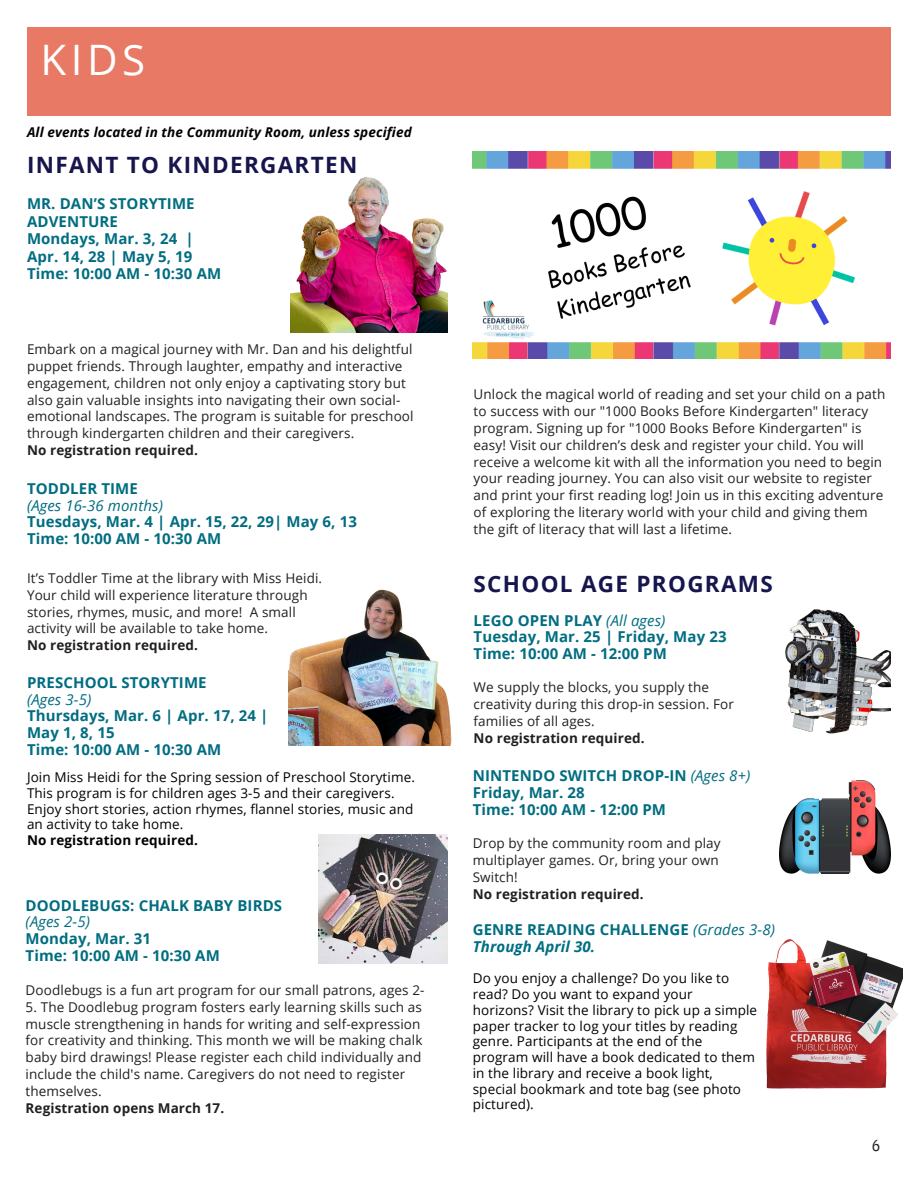
<style>
.page{position:relative;width:918px;height:1188px;background:#fff}
.page>*{position:absolute;margin:0;border:0;box-sizing:border-box;transform-origin:0 0}
.t1{font:42px "Open Sans";color:#fff}
.t2{font:700 22.5px "Open Sans";letter-spacing:.06em;color:#16154d}
.t3{font:15.75px "IBM Plex Sans Cond";color:#231f20}
.t4{font:700 15px/17.7px "Open Sans";letter-spacing:.01em;color:#006d81}
.t5{font:italic 15px "Open Sans";letter-spacing:.01em;color:#006d81}
.t6{font:italic 700 15px "Open Sans";letter-spacing:.01em;color:#006d81}
.t7{font:13.5px/16.8px "Open Sans";letter-spacing:.01em;color:#231f20}
.t8{font:13.5px/15.8px "Open Sans";letter-spacing:.01em;color:#000}
.t9{font:700 13.5px "Open Sans";letter-spacing:.01em;color:#231f20}
.t10{font:italic 700 13.5px "Open Sans";letter-spacing:.01em;color:#000}
.t11{font:700 13.5px "Open Sans";letter-spacing:.01em;color:#000}
.s1{font-weight:400;font-style:italic}
</style>
<div class="page">
<div style="left:27px;top:27px;width:864px;height:89px;background:#e77965"></div>
<img style="left:319px;top:834px;width:128px;height:130px">
<img style="left:473px;top:152px;width:417px;height:207px">
<img style="left:288px;top:589px;width:164px;height:156px">
<img style="left:291px;top:176px;width:156px;height:157px">
<img style="left:785px;top:609px;width:105px;height:125px">
<img style="left:779px;top:780px;width:112px;height:93px">
<img style="left:766px;top:939px;width:136px;height:150px">
<p class="t1" style="left:40px;top:30px;width:106px">KIDS</p>
<p class="t10" style="left:27px;top:122px;width:386px">All events located in the Community Room, unless specified</p>
<p class="t2" style="left:27px;top:149px;width:332px">INFANT TO KINDERGARTEN</p>
<p class="t4" style="left:27px;top:194px;width:196px">MR. DAN’S STORYTIME<br>ADVENTURE<br>Mondays, Mar. 3, 24 |<br>Apr. 14, 28 | May 5, 19<br>Time: 10:00 AM - 10:30 AM</p>
<p class="t7" style="left:27px;top:340px;width:388px">Embark on a magical journey with Mr. Dan and his delightful puppet friends. Through laughter, empathy and interactive engagement, children not only enjoy a captivating story but also gain valuable insights into navigating their own social&shy;emotional landscapes. The program is suitable for preschool through kindergarten children and their caregivers.</p>
<p class="t9" style="left:27px;top:441px;width:172px">No registration required.</p>
<p class="t4" style="left:27px;top:479px;width:112px">TODDLER TIME</p>
<p class="t5" style="left:27px;top:495px;width:137px">(Ages 16-36 months)</p>
<p class="t4" style="left:27px;top:513px;width:332px">Tuesdays, Mar. 4 | Apr. 15, 22, 29| May 6, 13</p>
<p class="t4" style="left:27px;top:530px;width:196px">Time: 10:00 AM - 10:30 AM</p>
<p class="t7" style="left:27px;top:569px;width:297px">It’s Toddler Time at the library with Miss Heidi.<br>Your child will experience literature through stories, rhymes, music, and more! A small activity will be available to take home.</p>
<p class="t9" style="left:27px;top:636px;width:172px">No registration required.</p>
<p class="t4" style="left:27px;top:673px;width:181px">PRESCHOOL STORYTIME</p>
<p class="t5" style="left:27px;top:688px;width:66px">(Ages 3-5)</p>
<p class="t4" style="left:27px;top:707px;width:243px">Thursdays, Mar. 6 | Apr. 17, 24 |</p>
<p class="t4" style="left:27px;top:724px;width:89px">May 1, 8, 15</p>
<p class="t4" style="left:27px;top:740px;width:196px">Time: 10:00 AM - 10:30 AM</p>
<p class="t8" style="left:27px;top:769px;width:389px">Join Miss Heidi for the Spring session of Preschool Storytime.<br>This program is for children ages 3-5 and their caregivers.<br>Enjoy short stories, action rhymes, flannel stories, music and an activity to take home.</p>
<p class="t11" style="left:27px;top:831px;width:172px">No registration required.</p>
<h1 class="t4" style="left:26px;top:896px;width:258px">DOODLEBUGS: CHALK BABY BIRDS</h1>
<h3 class="t5" style="left:26px;top:911px;width:66px">(Ages 2-5)</h3>
<h2 class="t4" style="left:26px;top:930px;width:127px">Monday, Mar. 31</h2>
<p class="t4" style="left:26px;top:947px;width:196px">Time: 10:00 AM - 10:30 AM</p>
<h3 class="t7" style="left:26px;top:981px;width:400px">Doodlebugs is a fun art program for our small patrons, ages 2-</h3>
<h3 class="t7" style="left:26px;top:998px;width:398px">5. The Doodlebug program fosters early learning skills such as muscle strengthening in hands for writing and self-expression for creativity and thinking. This month we will be making chalk baby bird drawings! Please register each child individually and include the child's name. Caregivers do not need to register themselves.</h3>
<p class="t9" style="left:26px;top:1099px;width:200px">Registration opens March 17.</p>
<p class="t7" style="left:474px;top:385px;width:413px">Unlock the magical world of reading and set your child on a path to success with our "1000 Books Before Kindergarten" literacy program. Signing up for "1000 Books Before Kindergarten" is easy! Visit our children’s desk and register your child. You will receive a welcome kit with all the information you need to begin your reading journey. You can also visit our website to register and print your first reading log! Join us in this exciting adventure of exploring the literary world with your child and giving them the gift of literacy that will last a lifetime.</p>
<p class="t2" style="left:474px;top:567px;width:301px">SCHOOL AGE PROGRAMS</p>
<p class="t4" style="left:474px;top:611px;width:193px">LEGO OPEN PLAY <span class="s1">(All ages)</span></p>
<h2 class="t4" style="left:474px;top:628px;width:255px">Tuesday, Mar. 25 | Friday, May 23</h2>
<p class="t4" style="left:474px;top:645px;width:195px">Time: 10:00 AM - 12:00 PM</p>
<p class="t7" style="left:474px;top:679px;width:262px">We supply the blocks, you supply the creativity during this drop-in session. For families of all ages.</p>
<p class="t9" style="left:474px;top:728px;width:172px">No registration required.</p>
<p class="t4" style="left:473px;top:767px;width:279px">NINTENDO SWITCH DROP-IN <span class="s1">(Ages 8+)</span></p>
<p class="t4" style="left:473px;top:783px;width:113px">Friday, Mar. 28</p>
<p class="t4" style="left:473px;top:800px;width:195px">Time: 10:00 AM - 12:00 PM</p>
<p class="t7" style="left:473px;top:834px;width:249px">Drop by the community room and play multiplayer games. Or, bring your own<br>Switch!</p>
<p class="t9" style="left:473px;top:884px;width:172px">No registration required.</p>
<p class="t4" style="left:473px;top:920px;width:304px">GENRE READING CHALLENGE <span class="s1">(Grades 3-8)</span></p>
<p class="t6" style="left:473px;top:936px;width:124px">Through April 30.</p>
<p class="t8" style="left:473px;top:970px;width:286px">Do you enjoy a challenge? Do you like to read? Do you want to expand your horizons? Visit the library to pick up a simple paper tracker to log your titles by reading genre. Participants at the end of the program will have a book dedicated to them in the library and receive a book light, special bookmark and tote bag (see photo pictured).</p>
<p class="t3" style="left:872px;top:1135px;width:10px">6</p>
</div>
